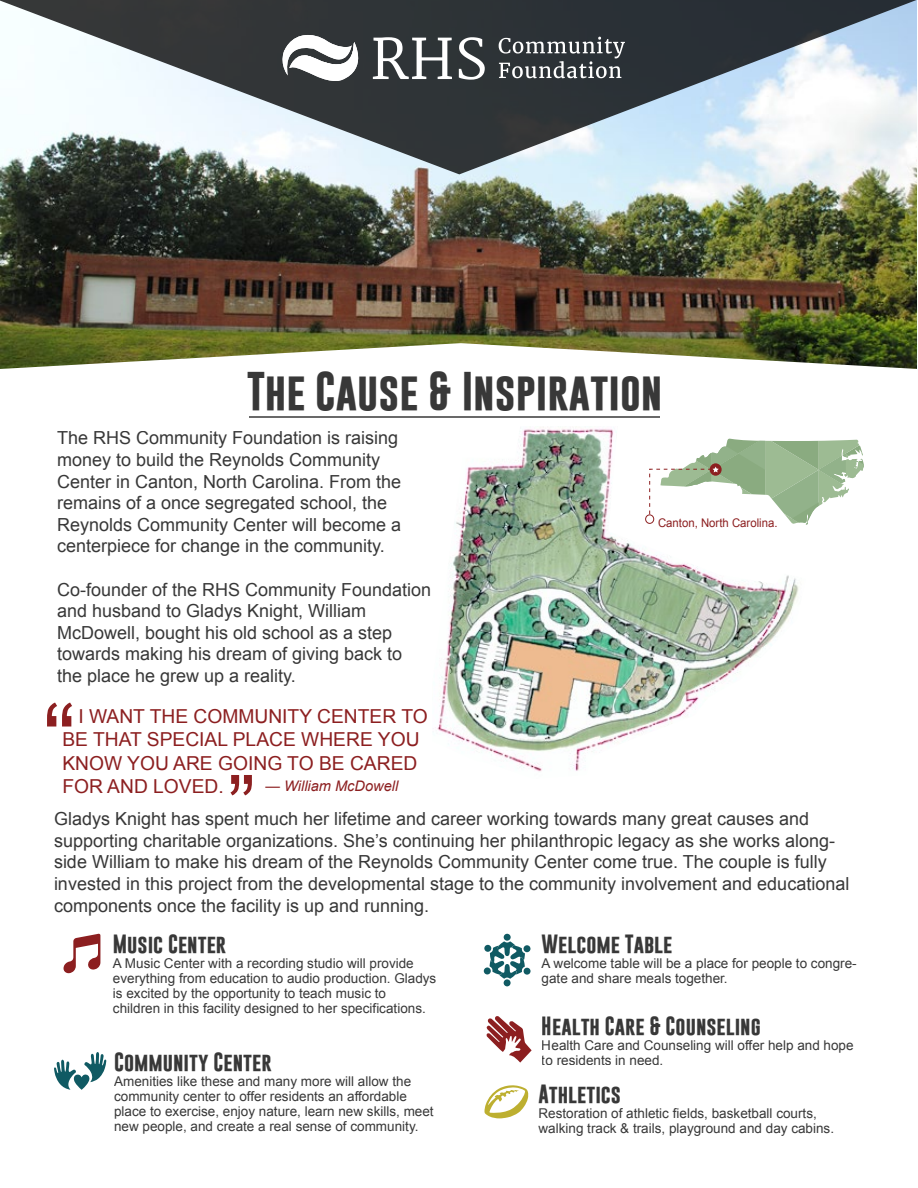
<style>
.page{position:relative;width:918px;height:1188px;background:#fff}
.page>*{position:absolute;margin:0;border:0;box-sizing:border-box;transform-origin:0 0}
.t1{font:700 39.45px "Gobold";color:#383838}
.t2{font:19.2px/23.1px "Arial";color:#8c1f20}
.t3{font:700 19.05px "Gobold";color:#383838}
.t4{font:18px/21.6px "Arial";color:#383838}
.t5{font:italic 14.55px "Arial";color:#8c1f20}
.t6{font:13.5px/15px "Arial";color:#383838}
.t7{font:11.85px "Arial";color:#8c1f20;scale:.95 1}
</style>
<div class="page">
<svg style="left:47px;top:703px;width:25px;height:24px"></svg>
<img style="left:0;top:174px;width:916px;height:169px">
<svg style="left:0;top:0;width:916px;height:174px"></svg>
<svg style="left:0;top:343px;width:917px;height:26px"></svg>
<svg style="left:499px;top:37px;width:126px;height:41px;background:#5b6064"></svg>
<svg style="left:459px;top:37px;width:26px;height:43px"></svg>
<svg style="left:280px;top:35px;width:172px;height:49px"></svg>
<svg style="left:486px;top:1016px;width:46px;height:47px"></svg>
<div style="left:504px;top:934px;width:7px;height:7px;background:#105a63;border-radius:50%"></div>
<div style="left:484px;top:945px;width:7px;height:7px;background:#105a63;border-radius:50%"></div>
<div style="left:484px;top:967px;width:7px;height:7px;background:#105a63;border-radius:50%"></div>
<div style="left:524px;top:968px;width:7px;height:7px;background:#105a63;border-radius:50%"></div>
<div style="left:504px;top:979px;width:7px;height:7px;background:#105a63;border-radius:50%"></div>
<div style="left:523px;top:945px;width:8px;height:7px;background:#105a63;border-radius:50%"></div>
<svg style="left:490px;top:941px;width:35px;height:38px"></svg>
<svg style="left:64px;top:934px;width:36px;height:39px"></svg>
<svg style="left:806px;top:441px;width:43px;height:84px"></svg>
<img style="left:437px;top:427px;width:369px;height:345px">
<svg style="left:231px;top:775px;width:21px;height:20px"></svg>
<hr style="left:249px;top:416px;width:411px;height:2px;background:#383838">
<svg style="left:484px;top:1085px;width:44px;height:33px"></svg>
<svg style="left:54px;top:1052px;width:52px;height:38px"></svg>
<h1 class="t1" style="left:246px;top:365px;width:418px">The Cause &amp; Inspiration</h1>
<p class="t4" style="left:57px;top:428px;width:346px">The RHS Community Foundation is raising money to build the Reynolds Community Center in Canton, North Carolina. From the remains of a once segregated school, the Reynolds Community Center will become a centerpiece for change in the community.</p>
<p class="t4" style="left:57px;top:579px;width:376px">Co-founder of the RHS Community Foundation and husband to Gladys Knight, William McDowell, bought his old school as a step towards making his dream of giving back to the place he grew up a reality.</p>
<p class="t7" style="left:658px;top:515px;width:127px">Canton, North Carolina.</p>
<p class="t2" style="left:62px;top:705px;width:367px;text-indent:16px">I WANT THE COMMUNITY CENTER TO<br>BE THAT SPECIAL PLACE WHERE YOU<br>KNOW YOU ARE GOING TO BE CARED<br>FOR AND LOVED.</p>
<p class="t5" style="left:266px;top:776px;width:134px">— William McDowell</p>
<p class="t4" style="left:54px;top:808px;width:797px">Gladys Knight has spent much her lifetime and career working towards many great causes and supporting charitable organizations. She’s continuing her philanthropic legacy as she works along&shy;side William to make his dream of the Reynolds Community Center come true. The couple is fully invested in this project from the developmental stage to the community involvement and educational components once the facility is up and running.</p>
<p class="t3" style="left:113px;top:931px;width:115px">Music Center</p>
<p class="t6" style="left:113px;top:955px;width:325px">A Music Center with a recording studio will provide everything from education to audio production. Gladys is excited by the opportunity to teach music to children in this facility designed to her specifications.</p>
<p class="t3" style="left:114px;top:1049px;width:159px">Community Center</p>
<p class="t6" style="left:114px;top:1074px;width:321px">Amenities like these and many more will allow the community center to offer residents an affordable place to exercise, enjoy nature, learn new skills, meet new people, and create a real sense of community.</p>
<p class="t3" style="left:542px;top:931px;width:132px">Welcome Table</p>
<p class="t6" style="left:542px;top:955px;width:317px">A welcome table will be a place for people to congre&shy;gate and share meals together.</p>
<p class="t3" style="left:542px;top:1013px;width:221px">Health Care &amp; Counseling</p>
<p class="t6" style="left:542px;top:1038px;width:313px">Health Care and Counseling will offer help and hope to residents in need.</p>
<p class="t3" style="left:538px;top:1082px;width:84px">Athletics</p>
<p class="t6" style="left:538px;top:1106px;width:297px">Restoration of athletic fields, basketball courts, walking track &amp; trails, playground and day cabins.</p>
</div>
